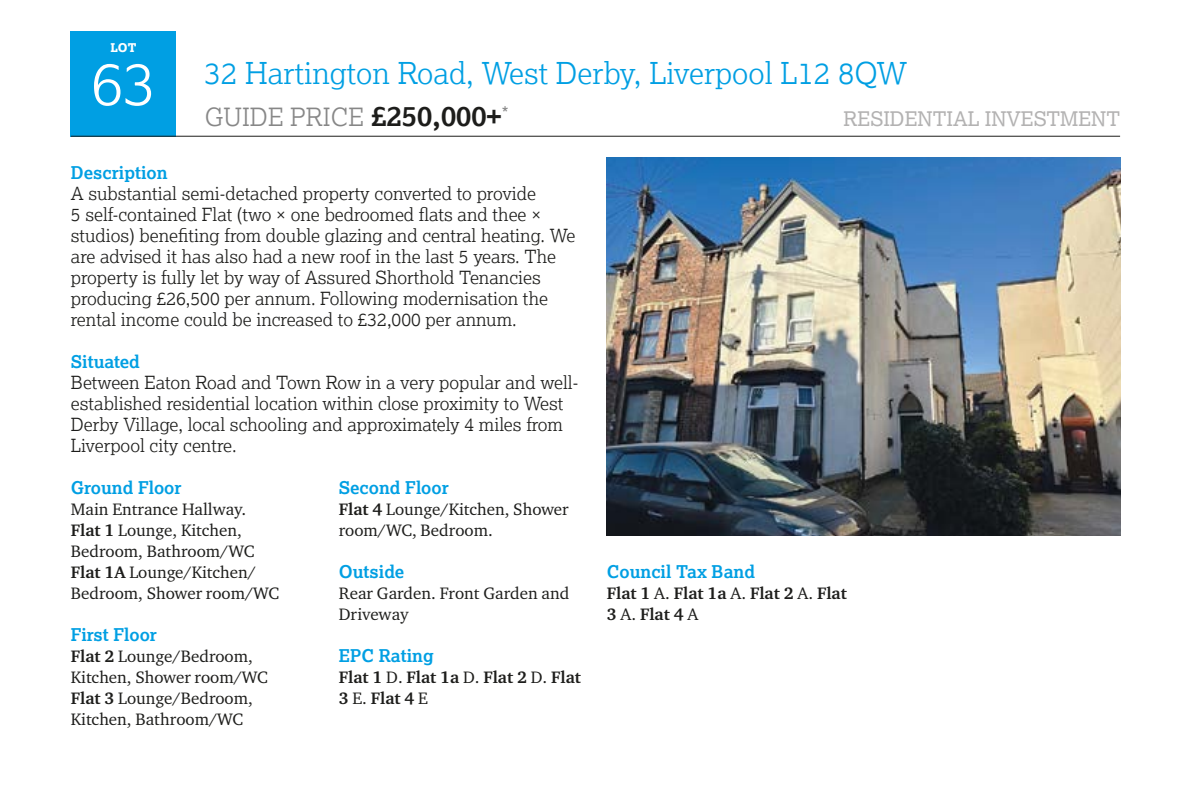
<style>
.page{position:relative;width:1191px;height:807px;background:#fff}
.page>*{position:absolute;margin:0;border:0;box-sizing:border-box;transform-origin:0 0}
.t1{font:300 60px "Lexia";color:#fff}
.t2{font:300 30px "Lexia";color:#009fe3}
.t3{font:300 25px "Lexia";color:#878787}
.t4{font:20px "Lexia";color:#b3b2b2}
.t5{font:300 18px/21px "Lexia";color:#1d1d1b}
.t6{font:700 17.6px "Lexia";color:#009fe3}
.t7{font:17px/21px "Charter ITC Pro";color:#1d1d1b}
.t8{font:700 17px/21px "Charter ITC Pro";color:#1d1d1b}
.t9{font:800 12px "Lexia";color:#fff}
.s1{font-weight:700;font-size:28px;color:#1d1d1b}
.s2{font-weight:700}
.s3{font-weight:400}
</style>
<div class="page">
<div style="left:71px;top:31px;width:105px;height:105px;background:#009fe3"></div>
<hr style="left:71px;top:136px;width:1049px;height:1px;background:#1d1d1b">
<img style="left:607px;top:157px;width:513px;height:378px">
<p class="t9" style="left:110px;top:40px;width:28px">LOT</p>
<h1 class="t1" style="left:91px;top:45px;width:67px">63</h1>
<h2 class="t2" style="left:205px;top:54px;width:703px">32 Hartington Road, West Derby, Liverpool L12 8QW</h2>
<h3 class="t3" style="left:205px;top:101px;width:305px">GUIDE PRICE <span class="s1">£250,000+</span><sup>*</sup></h3>
<p class="t4" style="left:843px;top:106px;width:278px">RESIDENTIAL INVESTMENT</p>
<p class="t6" style="left:71px;top:161px;width:98px">Description</p>
<p class="t5" style="left:71px;top:182px;width:506px">A substantial semi-detached property converted to provide<br>5 self-contained Flat (two × one bedroomed flats and thee × studios) benefiting from double glazing and central heating. We are advised it has also had a new roof in the last 5 years. The property is fully let by way of Assured Shorthold Tenancies producing £26,500 per annum. Following modernisation the rental income could be increased to £32,000 per annum.</p>
<p class="t6" style="left:71px;top:350px;width:71px">Situated</p>
<p class="t5" style="left:71px;top:371px;width:509px">Between Eaton Road and Town Row in a very popular and well&shy;established residential location within close proximity to West Derby Village, local schooling and approximately 4 miles from Liverpool city centre.</p>
<p class="t6" style="left:71px;top:476px;width:112px">Ground Floor</p>
<p class="t7" style="left:71px;top:498px;width:210px">Main Entrance Hallway.<br><span class="s2">Flat 1</span> Lounge, Kitchen,<br>Bedroom, Bathroom/WC<br><span class="s2">Flat 1A</span> Lounge/Kitchen/<br>Bedroom, Shower room/WC</p>
<p class="t6" style="left:71px;top:623px;width:88px">First Floor</p>
<p class="t7" style="left:71px;top:645px;width:198px"><span class="s2">Flat 2</span> Lounge/Bedroom,<br>Kitchen, Shower room/WC<br><span class="s2">Flat 3</span> Lounge/Bedroom,<br>Kitchen, Bathroom/WC</p>
<p class="t6" style="left:339px;top:476px;width:111px">Second Floor</p>
<p class="t7" style="left:339px;top:498px;width:231px"><span class="s2">Flat 4</span> Lounge/Kitchen, Shower room/WC, Bedroom.</p>
<p class="t6" style="left:339px;top:560px;width:67px">Outside</p>
<p class="t7" style="left:339px;top:582px;width:232px">Rear Garden. Front Garden and<br>Driveway</p>
<p class="t6" style="left:339px;top:644px;width:96px">EPC Rating</p>
<p class="t8" style="left:339px;top:666px;width:243px">Flat 1 <span class="s3">D.</span> Flat 1a <span class="s3">D.</span> Flat 2 <span class="s3">D.</span> Flat<br>3 <span class="s3">E.</span> Flat 4 <span class="s3">E</span></p>
<p class="t6" style="left:607px;top:560px;width:150px">Council Tax Band</p>
<p class="t8" style="left:607px;top:582px;width:241px">Flat 1 <span class="s3">A.</span> Flat 1a <span class="s3">A.</span> Flat 2 <span class="s3">A.</span> Flat<br>3 <span class="s3">A.</span> Flat 4 <span class="s3">A</span></p>
</div>
